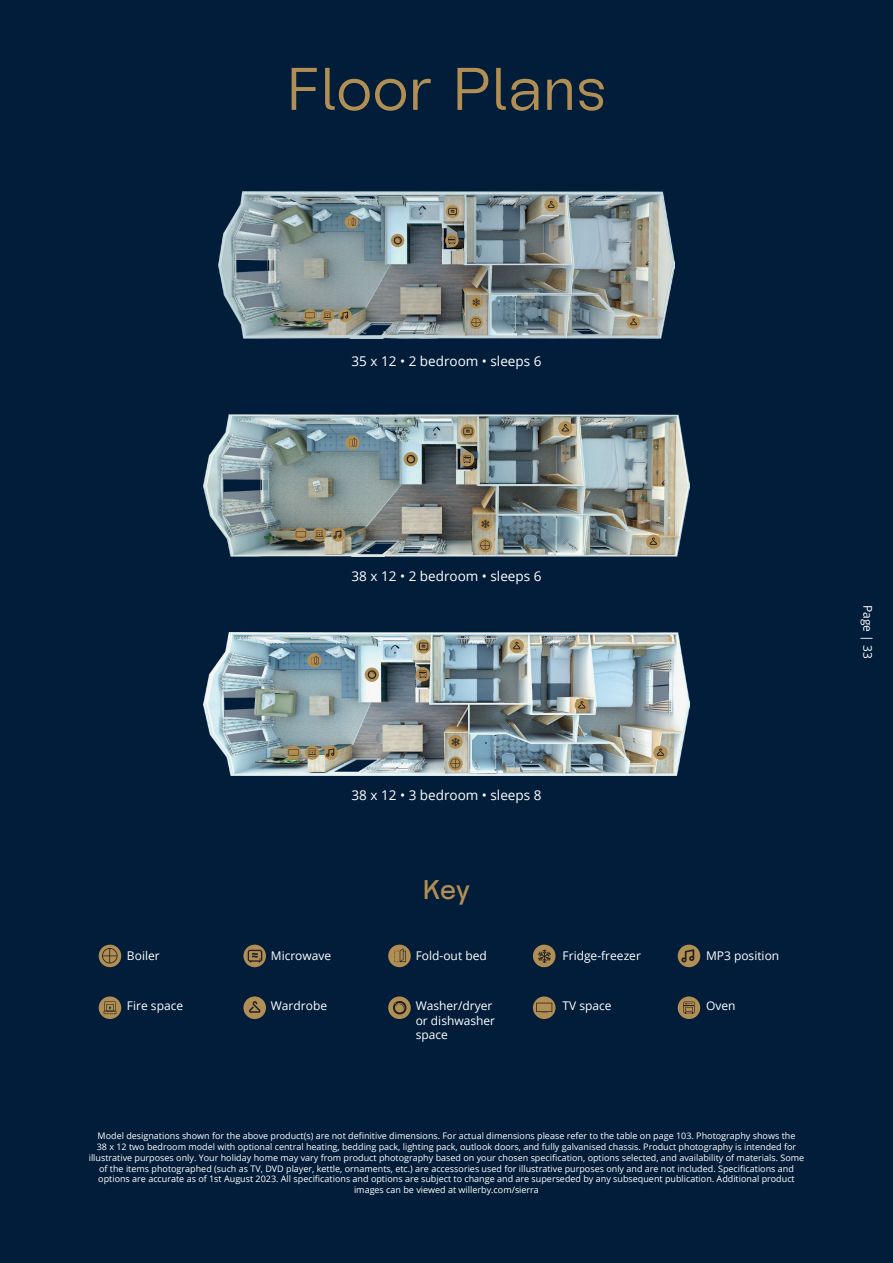
<style>
.page{position:relative;width:893px;height:1263px;background:#021d39}
.page>*{position:absolute;margin:0;border:0;box-sizing:border-box;transform-origin:0 0}
.Floorplan_header{font:300 60px "Ranua";color:#b18f54}
.Main_copy_text{font:27px "Ranua";color:#b18f54}
.Main_copy_text-2{font:13.5px "Open Sans";color:#fff}
.Main_copy_text-3{font:12px/14.4px "Open Sans";color:#fff}
.Main_copy_text-4{font:9px/10.8px "Open Sans";color:#fff;text-align:center}
</style>
<div class="page">
<svg style="left:388px;top:996px;width:23px;height:23px"></svg>
<svg style="left:393px;top:1001px;width:14px;height:14px"></svg>
<svg style="left:243px;top:945px;width:23px;height:22px"></svg>
<svg style="left:248px;top:950px;width:14px;height:12px"></svg>
<div style="left:388px;top:945px;width:23px;height:22px;background:#b18f54;border-radius:50%"></div>
<svg style="left:394px;top:948px;width:12px;height:14px"></svg>
<div style="left:533px;top:945px;width:22px;height:22px;background:#b18f54;border-radius:50%"></div>
<svg style="left:538px;top:949px;width:13px;height:14px"></svg>
<div style="left:243px;top:996px;width:23px;height:23px;background:#b18f54;border-radius:50%"></div>
<svg style="left:249px;top:1001px;width:12px;height:12px"></svg>
<div style="left:678px;top:996px;width:22px;height:23px;background:#b18f54;border-radius:50%"></div>
<svg style="left:683px;top:1001px;width:12px;height:13px"></svg>
<div style="left:678px;top:945px;width:22px;height:22px;background:#b18f54;border-radius:50%"></div>
<svg style="left:681px;top:949px;width:13px;height:13px"></svg>
<svg style="left:533px;top:996px;width:22px;height:23px"></svg>
<svg style="left:536px;top:1003px;width:16px;height:10px"></svg>
<div style="left:99px;top:996px;width:22px;height:23px;background:#b18f54;border-radius:50%"></div>
<svg style="left:104px;top:1001px;width:12px;height:13px"></svg>
<div style="left:99px;top:945px;width:22px;height:22px;background:#b18f54;border-radius:50%"></div>
<svg style="left:102px;top:948px;width:16px;height:15px"></svg>
<img style="left:204px;top:415px;width:485px;height:142px">
<img style="left:219px;top:191px;width:455px;height:147px">
<img style="left:204px;top:632px;width:485px;height:144px">
<svg style="left:345px;top:215px;width:13px;height:14px"></svg>
<svg style="left:349px;top:217px;width:6px;height:9px"></svg>
<svg style="left:307px;top:653px;width:15px;height:14px"></svg>
<svg style="left:311px;top:655px;width:7px;height:9px"></svg>
<svg style="left:345px;top:435px;width:15px;height:15px"></svg>
<svg style="left:349px;top:438px;width:7px;height:8px"></svg>
<svg style="left:446px;top:205px;width:13px;height:13px"></svg>
<svg style="left:448px;top:208px;width:9px;height:7px"></svg>
<div style="left:461px;top:424px;width:14px;height:15px;background:#b18f54;border-radius:50%"></div>
<svg style="left:463px;top:427px;width:10px;height:9px"></svg>
<svg style="left:416px;top:639px;width:15px;height:15px"></svg>
<svg style="left:419px;top:643px;width:9px;height:8px"></svg>
<div style="left:469px;top:295px;width:14px;height:14px;background:#b18f54;border-radius:50%"></div>
<svg style="left:472px;top:298px;width:8px;height:8px"></svg>
<div style="left:478px;top:516px;width:14px;height:15px;background:#b18f54;border-radius:50%"></div>
<svg style="left:481px;top:519px;width:9px;height:9px"></svg>
<div style="left:448px;top:735px;width:15px;height:14px;background:#b18f54;border-radius:50%"></div>
<svg style="left:451px;top:738px;width:9px;height:8px"></svg>
<div style="left:544px;top:198px;width:14px;height:14px;background:#b18f54;border-radius:50%"></div>
<svg style="left:548px;top:201px;width:7px;height:7px"></svg>
<svg style="left:627px;top:315px;width:13px;height:14px"></svg>
<svg style="left:630px;top:318px;width:7px;height:7px"></svg>
<div style="left:558px;top:421px;width:14px;height:14px;background:#b18f54;border-radius:50%"></div>
<svg style="left:562px;top:424px;width:7px;height:7px"></svg>
<div style="left:510px;top:639px;width:14px;height:14px;background:#b18f54;border-radius:50%"></div>
<svg style="left:513px;top:642px;width:7px;height:7px"></svg>
<div style="left:646px;top:534px;width:14px;height:15px;background:#b18f54;border-radius:50%"></div>
<svg style="left:649px;top:537px;width:8px;height:8px"></svg>
<svg style="left:653px;top:745px;width:15px;height:15px"></svg>
<svg style="left:657px;top:748px;width:7px;height:8px"></svg>
<div style="left:575px;top:698px;width:14px;height:14px;background:#b18f54;border-radius:50%"></div>
<svg style="left:578px;top:701px;width:8px;height:7px"></svg>
<svg style="left:445px;top:234px;width:14px;height:13px"></svg>
<svg style="left:449px;top:237px;width:6px;height:7px"></svg>
<div style="left:460px;top:452px;width:14px;height:14px;background:#b18f54;border-radius:50%"></div>
<svg style="left:464px;top:455px;width:7px;height:8px"></svg>
<div style="left:416px;top:667px;width:14px;height:14px;background:#b18f54;border-radius:50%"></div>
<svg style="left:419px;top:670px;width:7px;height:8px"></svg>
<div style="left:303px;top:309px;width:14px;height:13px;background:#b18f54;border-radius:50%"></div>
<svg style="left:305px;top:312px;width:10px;height:7px"></svg>
<svg style="left:294px;top:527px;width:14px;height:15px"></svg>
<svg style="left:296px;top:531px;width:10px;height:8px"></svg>
<svg style="left:287px;top:745px;width:14px;height:15px"></svg>
<svg style="left:289px;top:749px;width:10px;height:8px"></svg>
<svg style="left:321px;top:309px;width:13px;height:13px"></svg>
<svg style="left:324px;top:312px;width:7px;height:7px"></svg>
<svg style="left:312px;top:527px;width:15px;height:15px"></svg>
<svg style="left:315px;top:530px;width:8px;height:9px"></svg>
<svg style="left:305px;top:745px;width:14px;height:15px"></svg>
<svg style="left:308px;top:749px;width:8px;height:8px"></svg>
<svg style="left:469px;top:316px;width:14px;height:13px"></svg>
<svg style="left:471px;top:318px;width:10px;height:9px"></svg>
<svg style="left:478px;top:538px;width:14px;height:15px"></svg>
<svg style="left:480px;top:540px;width:10px;height:10px"></svg>
<svg style="left:448px;top:756px;width:15px;height:15px"></svg>
<svg style="left:450px;top:758px;width:10px;height:10px"></svg>
<svg style="left:391px;top:234px;width:13px;height:13px"></svg>
<svg style="left:394px;top:236px;width:8px;height:9px"></svg>
<svg style="left:404px;top:452px;width:14px;height:14px"></svg>
<svg style="left:407px;top:455px;width:8px;height:8px"></svg>
<svg style="left:365px;top:667px;width:14px;height:15px"></svg>
<svg style="left:368px;top:670px;width:8px;height:9px"></svg>
<svg style="left:338px;top:309px;width:14px;height:13px"></svg>
<svg style="left:340px;top:312px;width:8px;height:7px"></svg>
<svg style="left:331px;top:527px;width:14px;height:15px"></svg>
<svg style="left:333px;top:530px;width:8px;height:9px"></svg>
<svg style="left:324px;top:745px;width:14px;height:15px"></svg>
<svg style="left:326px;top:748px;width:8px;height:9px"></svg>
<p class="Floorplan_header" style="left:286px;top:54px;width:322px">Floor Plans</p>
<p class="Main_copy_text-2" style="left:352px;top:352px;width:191px">35 x 12 • 2 bedroom • sleeps 6</p>
<p class="Main_copy_text-2" style="left:352px;top:567px;width:191px">38 x 12 • 2 bedroom • sleeps 6</p>
<p class="Main_copy_text-2" style="left:352px;top:786px;width:191px">38 x 12 • 3 bedroom • sleeps 8</p>
<p class="Main_copy_text" style="left:423px;top:874px;width:49px">Key</p>
<p class="Main_copy_text-3" style="left:127px;top:948px;width:34px">Boiler</p>
<p class="Main_copy_text-3" style="left:563px;top:948px;width:80px">Fridge-freezer</p>
<p class="Main_copy_text-3" style="left:271px;top:998px;width:58px">Wardrobe</p>
<p class="Main_copy_text-3" style="left:706px;top:998px;width:31px">Oven</p>
<p class="Main_copy_text-3" style="left:416px;top:948px;width:73px">Fold-out bed</p>
<p class="Main_copy_text-3" style="left:271px;top:948px;width:62px">Microwave</p>
<p class="Main_copy_text-3" style="left:706px;top:948px;width:75px">MP3 position</p>
<p class="Main_copy_text-3" style="left:416px;top:998px;width:78px">Washer/dryer</p>
<p class="Main_copy_text-3" style="left:563px;top:998px;width:51px">TV space</p>
<p class="Main_copy_text-3" style="left:416px;top:1013px;width:81px">or dishwasher space</p>
<p class="Main_copy_text-3" style="left:127px;top:998px;width:58px">Fire space</p>
<p class="Main_copy_text-4" style="left:89px;top:1130px;width:717px">Model designations shown for the above product(s) are not definitive dimensions. For actual dimensions please refer to the table on page 103. Photography shows the<br>38 x 12 two bedroom model with optional central heating, bedding pack, lighting pack, outlook doors, and fully galvanised chassis. Product photography is intended for illustrative purposes only. Your holiday home may vary from product photography based on your chosen specification, options selected, and availability of materials. Some of the items photographed (such as TV, DVD player, kettle, ornaments, etc.) are accessories used for illustrative purposes only and are not included. Specifications and options are accurate as of 1st August 2023. All specifications and options are subject to change and are superseded by any subsequent publication. Additional product images can be viewed at willerby.com/sierra</p>
<p class="Main_copy_text-3" style="left:875px;top:605px;width:55px;rotate:90deg">Page | 33</p>
</div>
